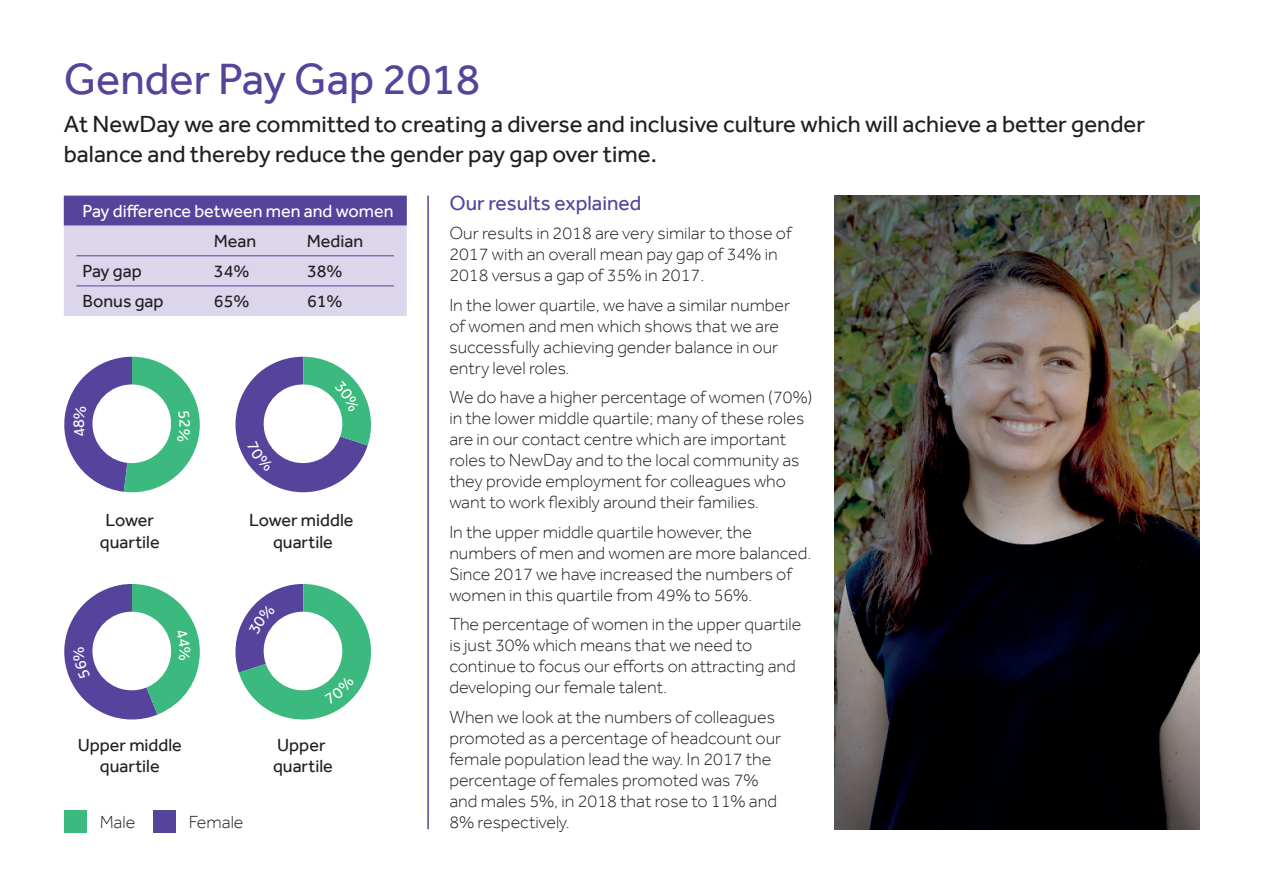
<style>
.page{position:relative;width:1263px;height:893px;background:#fff}
.page>*{position:absolute;margin:0;border:0;box-sizing:border-box;transform-origin:0 0}
.t1{font:45px "Effra";color:#56439b}
.t2{font:24px/30px "Effra";color:#231f20}
.t3{font:21px "Effra";color:#56439b}
.t4{font:300 18px/21px "Effra";color:#231f20}
.t5{font:18px/21.6px "Effra";color:#231f20;text-align:center}
.t6{font:18px "Effra";color:#fff}
</style>
<div class="page">
<img style="left:835px;top:196px;width:364px;height:633px">
<svg style="left:64px;top:196px;width:343px;height:120px;background:#b9b0d6"></svg>
<hr style="left:77px;top:285px;width:131px;height:1px;background:#56439b">
<hr style="left:208px;top:285px;width:93px;height:1px;background:#56439b">
<hr style="left:301px;top:285px;width:93px;height:1px;background:#56439b">
<hr style="left:77px;top:255px;width:131px;height:1px;background:#56439b">
<hr style="left:208px;top:255px;width:93px;height:1px;background:#56439b">
<hr style="left:301px;top:255px;width:93px;height:1px;background:#56439b">
<hr style="left:427px;top:196px;width:2px;height:633px;background:#56439b">
<div style="left:64px;top:810px;width:23px;height:23px;background:#3bb97e"></div>
<div style="left:153px;top:810px;width:23px;height:23px;background:#56439b"></div>
<svg style="left:64px;top:357px;width:136px;height:135px"></svg>
<svg style="left:235px;top:357px;width:136px;height:136px"></svg>
<svg style="left:64px;top:584px;width:136px;height:136px"></svg>
<svg style="left:235px;top:584px;width:136px;height:135px"></svg>
<h1 class="t1" style="left:64px;top:52px;width:418px">Gender Pay Gap 2018</h1>
<h2 class="t2" style="left:64px;top:109px;width:1083px">At NewDay we are committed to creating a diverse and inclusive culture which will achieve a better gender balance and thereby reduce the gender pay gap over time.</h2>
<p class="t3" style="left:449px;top:190px;width:193px">Our results explained</p>
<p class="t4" style="left:449px;top:223px;width:344px">Our results in 2018 are very similar to those of<br>2017 with an overall mean pay gap of 34% in<br>2018 versus a gap of 35% in 2017.</p>
<p class="t4" style="left:449px;top:294px;width:342px">In the lower quartile, we have a similar number of women and men which shows that we are successfully achieving gender balance in our entry level roles.</p>
<p class="t4" style="left:449px;top:387px;width:365px">We do have a higher percentage of women (70%) in the lower middle quartile; many of these roles are in our contact centre which are important roles to NewDay and to the local community as they provide employment for colleagues who want to work flexibly around their families.</p>
<p class="t4" style="left:449px;top:521px;width:363px">In the upper middle quartile however, the numbers of men and women are more balanced.<br>Since 2017 we have increased the numbers of women in this quartile from 49% to 56%.</p>
<p class="t4" style="left:449px;top:614px;width:353px">The percentage of women in the upper quartile is just 30% which means that we need to continue to focus our efforts on attracting and developing our female talent.</p>
<p class="t4" style="left:449px;top:706px;width:333px">When we look at the numbers of colleagues promoted as a percentage of headcount our female population lead the way. In 2017 the percentage of females promoted was 7% and males 5%, in 2018 that rose to 11% and 8% respectively.</p>
<p class="t6" style="left:83px;top:200px;width:312px">Pay difference between men and women</p>
<p class="t5" style="left:214px;top:230px;width:44px">Mean</p>
<p class="t5" style="left:307px;top:230px;width:58px">Median</p>
<p class="t5" style="left:83px;top:260px;width:61px">Pay gap</p>
<p class="t5" style="left:214px;top:260px;width:37px">34%</p>
<p class="t5" style="left:307px;top:260px;width:37px">38%</p>
<p class="t5" style="left:83px;top:290px;width:83px">Bonus gap</p>
<p class="t5" style="left:214px;top:290px;width:37px">65%</p>
<p class="t5" style="left:307px;top:290px;width:37px">61%</p>
<p class="t5" style="left:100px;top:509px;width:61px">Lower quartile</p>
<p class="t5" style="left:249px;top:509px;width:106px">Lower middle quartile</p>
<p class="t5" style="left:78px;top:734px;width:106px">Upper middle quartile</p>
<p class="t5" style="left:273px;top:734px;width:61px;text-align:left">Upper quartile</p>
<p class="t4" style="left:100px;top:811px;width:37px">Male</p>
<p class="t4" style="left:189px;top:811px;width:56px">Female</p>
</div>
